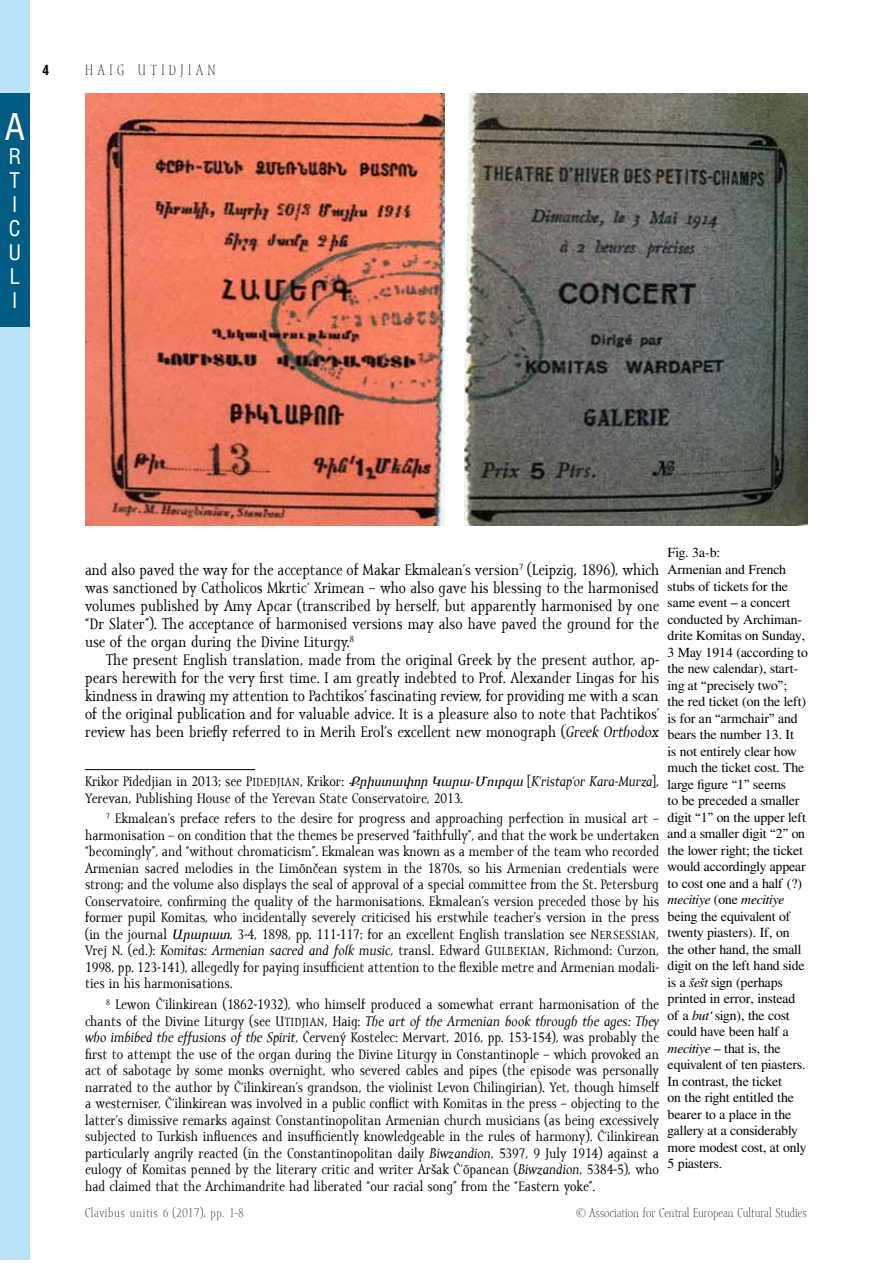
<style>
.page{position:relative;width:893px;height:1263px;background:#fff}
.page>*{position:absolute;margin:0;border:0;box-sizing:border-box;transform-origin:0 0}
.t1{font:36px "Switzerland Condensed";color:#fff}
.t2{font:21px/24px "Switzerland Condensed";color:#fff}
.t3{font:15.6px/18px "Mramor Text CE";color:#000;text-align:justify}
.t4{font:15px "Mramor Light CE";letter-spacing:.3em;color:#000}
.t5{font:14.1px/16.5px "Mramor Text CE";color:#000;text-align:justify}
.t6{font:13.8px/16.5px "Free Serif";letter-spacing:-.01em;color:#000}
.t7{font:700 13.5px "Switzerland Condensed";color:#000}
.t8{font:12.75px "Mramor Light CE";color:#000}
.t9{font:12.75px "Mramor Light CE";letter-spacing:.05em;color:#000}
.s1{font-style:italic}
.s2{font-family:"Mramor Text CE SC850"}
.s3{font-family:"Mramor Text CE SC850";font-size:12px}
.s4{font-family:"Free Serif";font-style:italic}
</style>
<div class="page">
<div style="left:0;top:0;width:30px;height:1259px;background:#bae3f7"></div>
<div style="left:0;top:94px;width:30px;height:233px;background:#005c83"></div>
<hr style="left:85px;top:769px;width:170px;height:1px;background:#000">
<img style="left:85px;top:94px;width:360px;height:432px">
<img style="left:465px;top:94px;width:343px;height:432px">
<h1 class="t1" style="left:5px;top:106px;width:22px">A</h1>
<h2 class="t2" style="left:8px;top:145px;width:14px">R<br>T<br>I<br>C<br>U<br>L<br>I</h2>
<p class="t7" style="left:43px;top:62px;width:8px">4</p>
<p class="t4" style="left:85px;top:62px;width:132px">Ha ig Utidjia n</p>
<p class="t3" style="left:85px;top:562px;width:576px">and also paved the way for the acceptance of Makar Ekmalean’s version<sup>7</sup> (Leipzig, 1896), which was sanctioned by Catholicos Mkrtic‘ Xrimean – who also gave his blessing to the harmonised volumes published by Amy Apcar (transcribed by herself, but apparently harmonised by one “Dr Slater”). The acceptance of harmonised versions may also have paved the ground for the use of the organ during the Divine Liturgy.<sup>8</sup></p>
<p class="t3" style="left:85px;top:652px;width:576px;text-indent:21px">The present English translation, made from the original Greek by the present author, ap&shy;pears herewith for the very first time. I am greatly indebted to Prof. Alexander Lingas for his kindness in drawing my attention to Pachtikos’ fascinating review, for providing me with a scan of the original publication and for valuable advice. It is a pleasure also to note that Pachtikos’ review has been briefly referred to in Merih Erol’s excellent new monograph (<span class="s1">Greek Orthodox</span></p>
<p class="t5" style="left:85px;top:775px;width:576px">Krikor Pidedjian in 2013; see <span class="s2">P</span><span class="s3">IDEDJIAN</span>, Krikor: <span class="s4">Քրիստափոր Կարա-Մուրզա</span> [<span class="s1">K‘ristap‘or Kara-Murza</span>],<br>Yerevan, Publishing House of the Yerevan State Conservatoire, 2013.</p>
<p class="t5" style="left:85px;top:812px;width:576px;text-indent:21px"><sup>7</sup> Ekmalean’s preface refers to the desire for progress and approaching perfection in musical art – harmonisation – on condition that the themes be preserved “faithfully”, and that the work be undertaken “becomingly”, and “without chromaticism”. Ekmalean was known as a member of the team who recorded Armenian sacred melodies in the Limōnčean system in the 1870s, so his Armenian credentials were strong; and the volume also displays the seal of approval of a special committee from the St. Petersburg Conservatoire, confirming the quality of the harmonisations. Ekmalean’s version preceded those by his former pupil Komitas, who incidentally severely criticised his erstwhile teacher’s version in the press (in the journal <span class="s4">Արարատ</span>, 3-4, 1898, pp. 111-117; for an excellent English translation see <span class="s2">N</span><span class="s3">ERSESSIAN</span>, Vrej N. (ed.): <span class="s1">Komitas: Armenian sacred and folk music</span>, transl. Edward <span class="s2">G</span><span class="s3">ULBEKIAN</span>, Richmond: Curzon, 1998, pp. 123-141), allegedly for paying insufficient attention to the flexible metre and Armenian modali&shy;ties in his harmonisations.</p>
<p class="t5" style="left:85px;top:998px;width:576px;text-indent:21px"><sup>8</sup> Lewon Č‘ilinkirean (1862-1932), who himself produced a somewhat errant harmonisation of the chants of the Divine Liturgy (see <span class="s2">U</span><span class="s3">TIDJIAN</span>, Haig: <span class="s1">The art of the Armenian book through the ages: They who imbibed the effusions of the Spirit</span>, Červený Kostelec: Mervart, 2016, pp. 153-154), was probably the first to attempt the use of the organ during the Divine Liturgy in Constantinople – which provoked an act of sabotage by some monks overnight, who severed cables and pipes (the episode was personally narrated to the author by Č‘ilinkirean’s grandson, the violinist Levon Chilingirian). Yet, though himself a westerniser, Č‘ilinkirean was involved in a public conflict with Komitas in the press – objecting to the latter’s dimissive remarks against Constantinopolitan Armenian church musicians (as being excessively subjected to Turkish influences and insufficiently knowledgeable in the rules of harmony). Č‘ilinkirean particularly angrily reacted (in the Constantinopolitan daily <span class="s1">Biwzandion</span>, 5397, 9 July 1914) against a eulogy of Komitas penned by the literary critic and writer Aršak Č‘ōpanean (<span class="s1">Biwzandion</span>, 5384-5), who had claimed that the Archimandrite had liberated “our racial song” from the “Eastern yoke”.</p>
<p class="t6" style="left:668px;top:544px;width:142px">Fig. 3a-b:<br>Armenian and French stubs of tickets for the same event – a concert conducted by Archiman&shy;drite Komitas on Sunday,<br>3 May 1914 (according to the new calendar), start&shy;ing at “precisely two”;<br>the red ticket (on the left) is for an “armchair” and bears the number 13. It<br>is not entirely clear how much the ticket cost. The large figure “1” seems<br>to be preceded a smaller digit “1” on the upper left and a smaller digit “2” on the lower right; the ticket would accordingly appear to cost one and a half (?) <span class="s1">mecitiye</span> (one <span class="s1">mecitiye </span>being the equivalent of twenty piasters). If, on the other hand, the small digit on the left hand side is a <span class="s1">šešt</span> sign (perhaps printed in error, instead of a <span class="s1">but‘</span> sign), the cost could have been half a <span class="s1">mecitiye</span> – that is, the equivalent of ten piasters.<br>In contrast, the ticket<br>on the right entitled the bearer to a place in the gallery at a considerably more modest cost, at only<br>5 piasters.</p>
<p class="t9" style="left:85px;top:1205px;width:160px">Clavibus unitis 6 (2017), pp. 1-8</p>
<p class="t8" style="left:576px;top:1205px;width:232px">© Association for Central European Cultural Studies</p>
</div>
